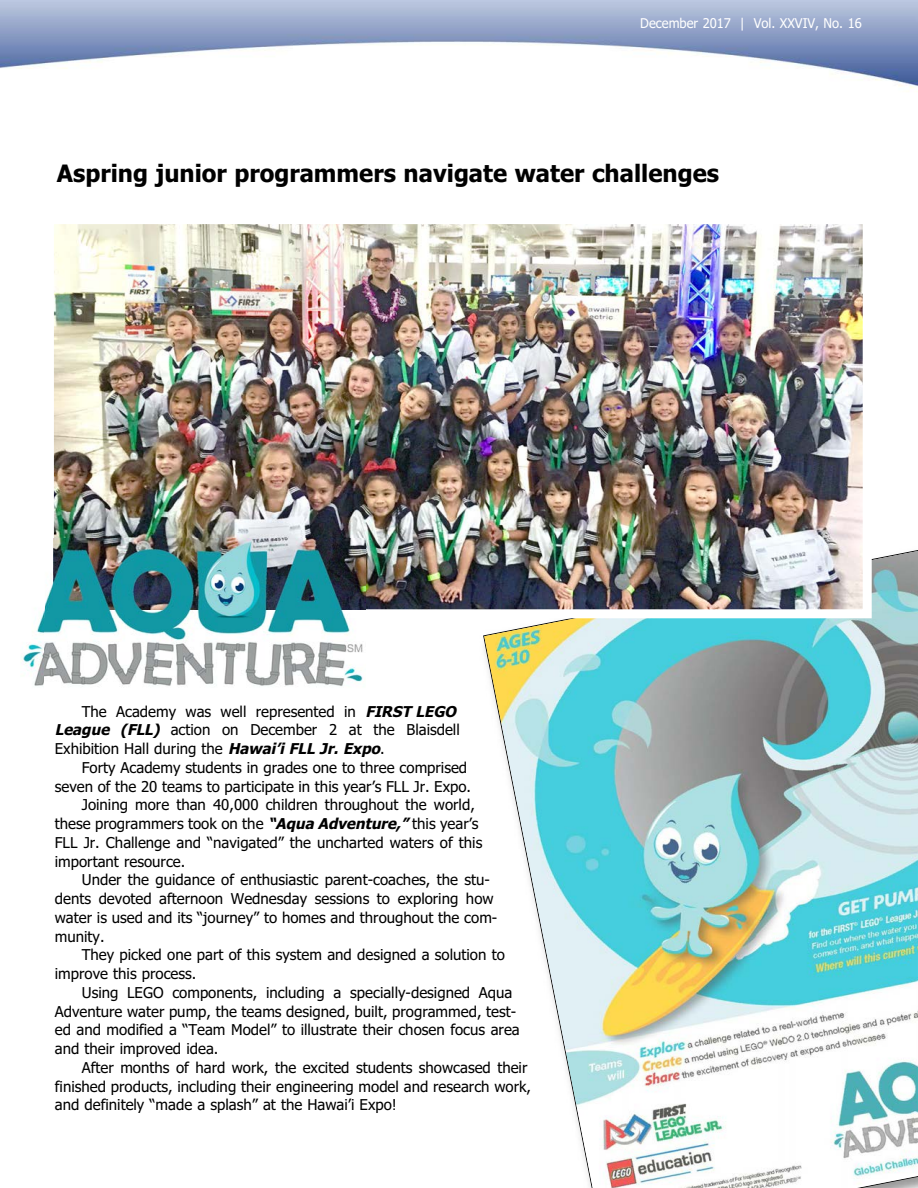
<style>
.page{position:relative;width:918px;height:1188px;background:#fff}
.page>*{position:absolute;margin:0;border:0;box-sizing:border-box;transform-origin:0 0}
.t1{font:700 24px "Tahoma";color:#000}
.t2{font:15px/18.8px "Tahoma";color:#000;text-align:justify}
.t3{font:13.5px "Tahoma";color:#fff;scale:.96 1}
.s1{font-weight:700;font-style:italic}
</style>
<div class="page">
<img style="left:0;top:0;width:918px;height:88px">
<img style="left:484px;top:550px;width:434px;height:638px">
<img style="left:55px;top:225px;width:807px;height:383px">
<div style="left:45px;top:215px;width:827px;height:403px;border:9px solid #fff"></div>
<img style="left:21px;top:538px;width:344px;height:148px">
<img style="left:54px;top:538px;width:311px;height:71px">
<p class="t3" style="left:640px;top:16px;width:232px">December 2017 | Vol. XXVIV, No. 16</p>
<h1 class="t1" style="left:57px;top:160px;width:664px">Aspring junior programmers navigate water challenges</h1>
<p class="t2" style="left:55px;top:702px;width:407px;text-indent:27px">The Academy was well represented in <span class="s1">FIRST LEGO League (FLL)</span> action on December 2 at the Blaisdell Exhibition Hall during the <span class="s1">Hawai’iFLL Jr.Expo</span>.</p>
<p class="t2" style="left:82px;top:758px;width:387px">Forty Academy students in grades one to three comprised</p>
<p class="t2" style="left:55px;top:777px;width:418px">seven of the 20 teams to participate in this year’s FLL Jr. Expo.</p>
<p class="t2" style="left:82px;top:796px;width:395px">Joining more than 40,000 children throughout the world,</p>
<p class="t2" style="left:55px;top:815px;width:425px">these programmers took on the <span class="s1">“Aqua Adventure,”</span>this year’s</p>
<p class="t2" style="left:55px;top:833px;width:429px">FLL Jr. Challenge and “navigated” the uncharted waters of this</p>
<p class="t2" style="left:55px;top:852px;width:132px">important resource.</p>
<p class="t2" style="left:82px;top:871px;width:410px">Under the guidance of enthusiastic parent-coaches, the stu-</p>
<p class="t2" style="left:55px;top:890px;width:440px">dents devoted afternoon Wednesday sessions to exploring how</p>
<p class="t2" style="left:55px;top:908px;width:444px">water is used and its “journey” to homes and throughout the com-</p>
<p class="t2" style="left:55px;top:927px;width:51px">munity.</p>
<p class="t2" style="left:82px;top:946px;width:425px">They picked one part of this system and designed a solution to</p>
<p class="t2" style="left:55px;top:965px;width:143px">improve this process.</p>
<p class="t2" style="left:82px;top:983px;width:432px">Using LEGO components, including a specially-designed Aqua</p>
<p class="t2" style="left:55px;top:1002px;width:463px">Adventure water pump, the teams designed, built, programmed, test-</p>
<p class="t2" style="left:55px;top:1021px;width:467px">ed and modified a “Team Model” to illustrate their chosen focus area</p>
<p class="t2" style="left:55px;top:1040px;width:165px">and their improved idea.</p>
<p class="t2" style="left:82px;top:1058px;width:447px">After months of hard work, the excited students showcased their</p>
<p class="t2" style="left:55px;top:1077px;width:478px">finished products, including their engineering model and research work,</p>
<p class="t2" style="left:55px;top:1096px;width:344px">and definitely “made a splash” at the Hawai’i Expo!</p>
</div>
